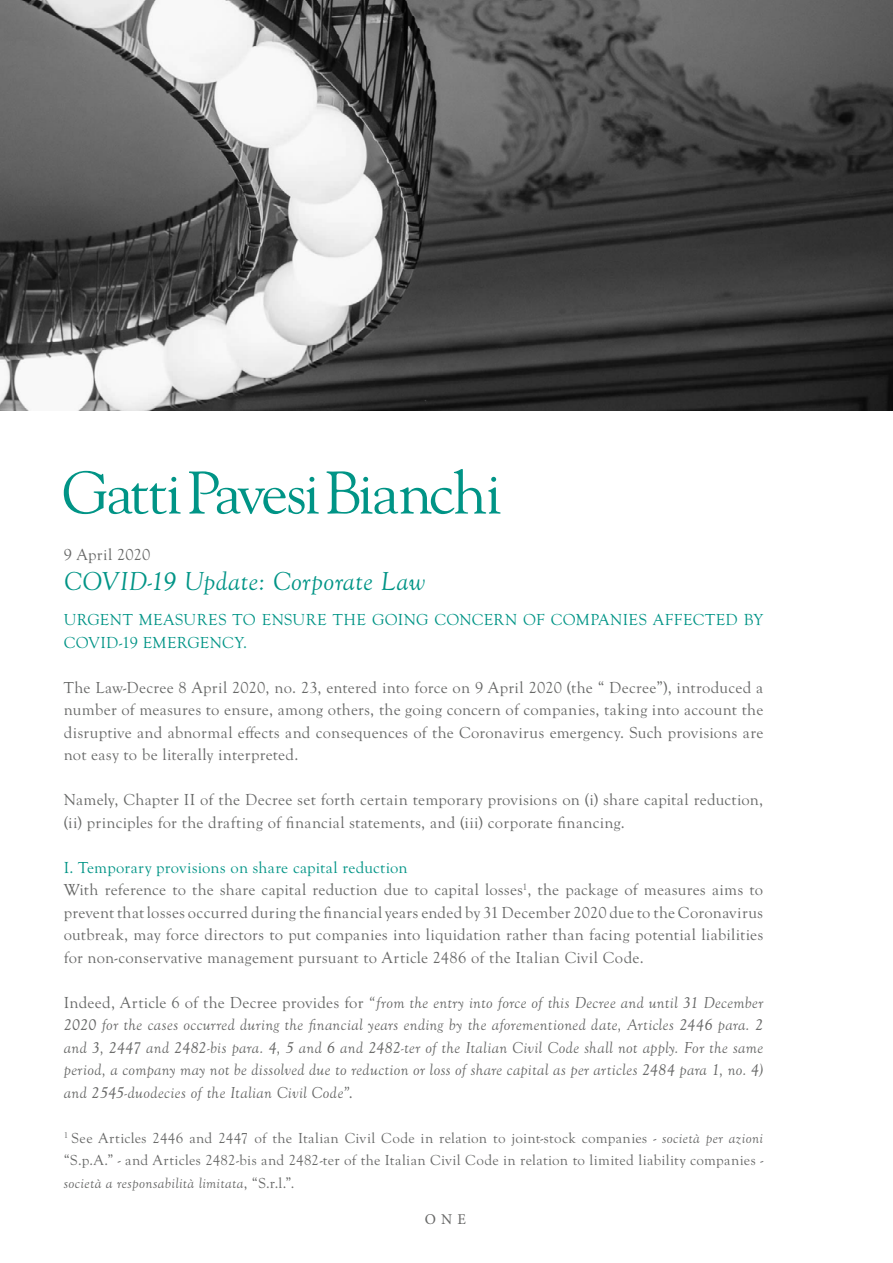
<style>
.page{position:relative;width:893px;height:1263px;background:#fff}
.page>*{position:absolute;margin:0;border:0;box-sizing:border-box;transform-origin:0 0}
.t1{font:italic 27px "Goudy Old Sty";letter-spacing:.02em;color:#009486}
.t2{font:16.5px/22.5px "Goudy Old Sty";letter-spacing:.02em;color:#666766}
.t3{font:italic 16.5px/22.5px "Goudy Old Sty";letter-spacing:.02em;color:#666766;text-align:justify}
.t4{font:16.5px/22.5px "Goudy Old Sty";letter-spacing:.02em;color:#009486}
.t5{font:15px/22.5px "Goudy Old Sty";letter-spacing:.03em;color:#666766;text-align:justify}
.t6{font:15px "Minion Pro";color:#666766}
.s1{color:#009486}
.s2{font-style:normal}
.s3{font-style:italic}
</style>
<div class="page">
<svg style="left:64px;top:471px;width:117px;height:43px"></svg>
<svg style="left:189px;top:471px;width:130px;height:43px"></svg>
<svg style="left:326px;top:469px;width:175px;height:45px"></svg>
<img style="left:0;top:0;width:893px;height:410px">
<p class="t2" style="left:64px;top:543px;width:88px">9 April 2020</p>
<h1 class="t1" style="left:64px;top:567px;width:363px">COVID-19 Update: Corporate Law</h1>
<p class="t4" style="left:64px;top:609px;width:701px">URGENT MEASURES TO ENSURE THE GOING CONCERN OF COMPANIES AFFECTED BY<br>COVID-19 EMERGENCY.</p>
<p class="t2" style="left:64px;top:676px;width:701px;text-align:justify">The Law-Decree 8 April 2020, no. 23, entered into force on 9 April 2020 (the “ Decree”), introduced a number of measures to ensure, among others, the going concern of companies, taking into account the disruptive and abnormal effects and consequences of the Coronavirus emergency. Such provisions are not easy to be literally interpreted.</p>
<p class="t2" style="left:64px;top:789px;width:701px">Namely, Chapter II of the Decree set forth certain temporary provisions on (i) share capital reduction, (ii) principles for the drafting of financial statements, and (iii) corporate financing.</p>
<p class="t2" style="left:64px;top:856px;width:701px"><span class="s1">I. Temporary provisions on share capital reduction<br></span>With reference to the share capital reduction due to capital losses<sup>1</sup>, the package of measures aims to prevent that losses occurred during the financial years ended by 31 December 2020 due to the Coronavirus outbreak, may force directors to put companies into liquidation rather than facing potential liabilities for non-conservative management pursuant to Article 2486 of the Italian Civil Code.</p>
<p class="t3" style="left:64px;top:991px;width:701px"><span class="s2">Indeed, Article 6 of the Decree provides for</span> “from the entry into force of this Decree and until 31 December 2020 for the cases occurred during the financial years ending by the aforementioned date, Articles 2446 para. 2 and 3, 2447 and 2482-bis para. 4, 5 and 6 and 2482-ter of the Italian Civil Code shall not apply. For the same period, a company may not be dissolved due to reduction or loss of share capital as per articles 2484 para 1, no. 4) and 2545-duodecies of the Italian Civil Code”<span class="s2">.</span></p>
<p class="t5" style="left:64px;top:1127px;width:701px"><sup>1</sup> See Articles 2446 and 2447 of the Italian Civil Code in relation to joint-stock companies - <span class="s3">società per azioni </span>“S.p.A.” - and Articles 2482-bis and 2482-ter of the Italian Civil Code in relation to limited liability companies - <span class="s3">società a responsabilità limitata</span>, “S.r.l.”.</p>
<p class="t6" style="left:425px;top:1209px;width:43px">ONE</p>
</div>
